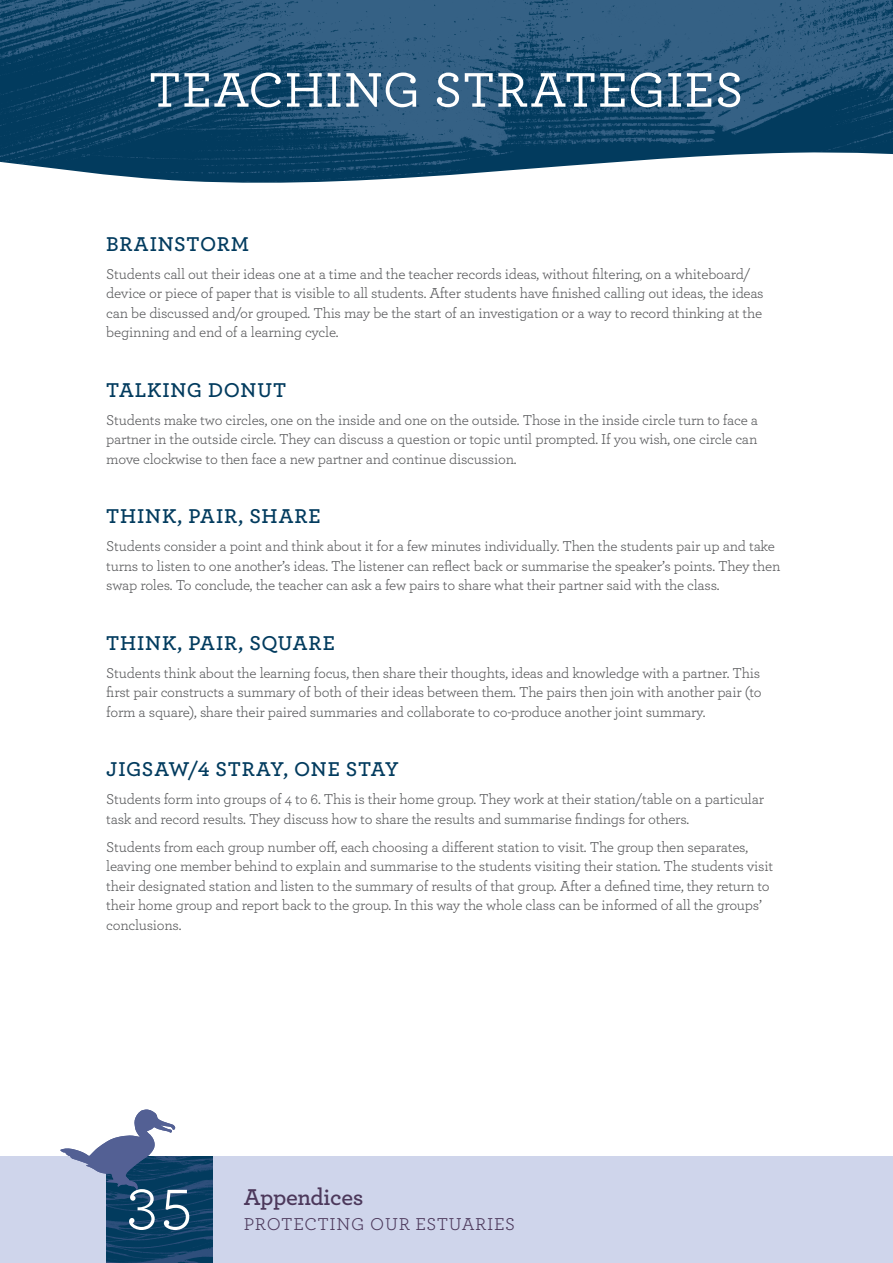
<style>
.page{position:relative;width:893px;height:1263px;background:#fff}
.page>*{position:absolute;margin:0;border:0;box-sizing:border-box;transform-origin:0 0}
.t1{font:60px "Archer";color:#fff}
.t2{font:500 51px "Archer";letter-spacing:.015em;color:#fff}
.t3{font:600 24px "Archer";letter-spacing:-.015em;color:#4c385b}
.t4{font:600 21px "Archer";letter-spacing:.035em;color:#023b5e}
.t5{font:18px "Archer";letter-spacing:.04em;color:#4c385b}
.BODY_TEXT{font:15px/19.5px "Archer";letter-spacing:-.015em;color:#57585a}
</style>
<div class="page">
<img style="left:0;top:0;width:893px;height:183px">
<div style="left:0;top:1157px;width:893px;height:106px;background:#cfd5eb"></div>
<img style="left:106px;top:1157px;width:107px;height:106px">
<svg style="left:60px;top:1109px;width:115px;height:81px"></svg>
<h1 class="t2" style="left:149px;top:53px;width:596px">TEACHING STRATEGIES</h1>
<h2 class="t4" style="left:106px;top:228px;width:145px">BRAINSTORM</h2>
<p class="BODY_TEXT" style="left:106px;top:263px;width:659px">Students call out their ideas one at a time and the teacher records ideas, without filtering, on a whiteboard/ device or piece of paper that is visible to all students. After students have finished calling out ideas, the ideas can be discussed and/or grouped. This may be the start of an investigation or a way to record thinking at the beginning and end of a learning cycle.</p>
<h2 class="t4" style="left:106px;top:374px;width:182px">TALKING DONUT</h2>
<p class="BODY_TEXT" style="left:106px;top:409px;width:653px;text-align:justify">Students make two circles, one on the inside and one on the outside. Those in the inside circle turn to face a partner in the outside circle. They can discuss a question or topic until prompted. If you wish, one circle can move clockwise to then face a new partner and continue discussion.</p>
<h2 class="t4" style="left:106px;top:500px;width:216px">THINK, PAIR, SHARE</h2>
<p class="BODY_TEXT" style="left:106px;top:536px;width:676px">Students consider a point and think about it for a few minutes individually. Then the students pair up and take turns to listen to one another’s ideas. The listener can reflect back or summarise the speaker’s points. They then swap roles. To conclude, the teacher can ask a few pairs to share what their partner said with the class.</p>
<h2 class="t4" style="left:106px;top:627px;width:230px">THINK, PAIR, SQUARE</h2>
<p class="BODY_TEXT" style="left:106px;top:662px;width:657px;text-align:justify">Students think about the learning focus, then share their thoughts, ideas and knowledge with a partner. This first pair constructs a summary of both of their ideas between them. The pairs then join with another pair (to form a square), share their paired summaries and collaborate to co-produce another joint summary.</p>
<h2 class="t4" style="left:106px;top:754px;width:294px">JIGSAW/4 STRAY, ONE STAY</h2>
<p class="BODY_TEXT" style="left:106px;top:789px;width:659px">Students form into groups of 4 to 6. This is their home group. They work at their station/table on a particular task and record results. They discuss how to share the results and summarise findings for others.</p>
<p class="BODY_TEXT" style="left:106px;top:836px;width:668px">Students from each group number off, each choosing a different station to visit. The group then separates, leaving one member behind to explain and summarise to the students visiting their station. The students visit their designated station and listen to the summary of results of that group. After a defined time, they return to their home group and report back to the group. In this way the whole class can be informed of all the groups’ conclusions.</p>
<h1 class="t1" style="left:126px;top:1168px;width:68px">35</h1>
<h3 class="t3" style="left:244px;top:1179px;width:121px">Appendices</h3>
<p class="t5" style="left:244px;top:1211px;width:273px">PROTECTING OUR ESTUARIES</p>
</div>
